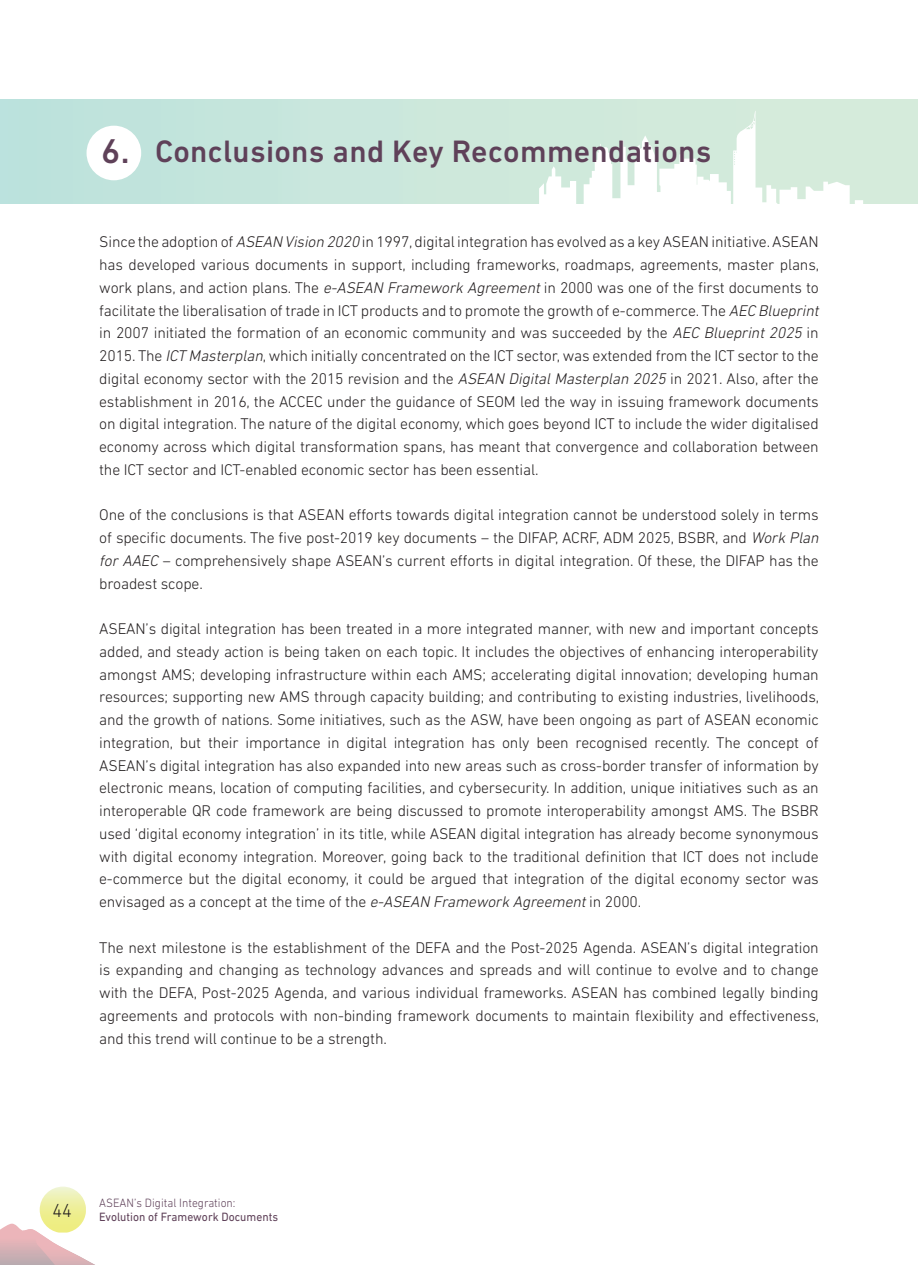
<style>
.page{position:relative;width:918px;height:1265px;background:#fff}
.page>*{position:absolute;margin:0;border:0;box-sizing:border-box;transform-origin:0 0}
.Chapter-OldPeop2{font:500 35px "DIN Next LT Pro";color:#5f4159}
.Chapter-OldPeop2-2{font:500 31.5px "DIN Next LT Pro";letter-spacing:.01em;color:#5f4159}
.t1{font:300 19.25px "DIN Next LT Pro";color:#231f20;scale:.95 1}
.Body_Text-OldPeop2nd{font:300 15.75px/22.8px "DIN Next LT Pro";letter-spacing:-.01em;color:#231f20}
.t2{font:12.25px "DIN Next LT Pro";color:#5f4159;scale:.95 1}
.t3{font:300 12.25px "DIN Next LT Pro";color:#5f4159;scale:.95 1}
.s1{font-style:italic}
</style>
<div class="page">
<div style="left:0;top:99px;width:918px;height:104px;background:linear-gradient(to right,#bee2dd,#d9ecdb)"></div>
<div style="left:87px;top:126px;width:54px;height:54px;background:#fff;border-radius:50%"></div>
<svg style="left:503px;top:111px;width:360px;height:93px"></svg>
<svg style="left:0;top:1187px;width:95px;height:78px"></svg>
<p class="Chapter-OldPeop2" style="left:101px;top:131px;width:30px">6.</p>
<p class="Chapter-OldPeop2-2" style="left:155px;top:133px;width:558px">Conclusions and Key Recommendations</p>
<p class="Body_Text-OldPeop2nd" style="left:99px;top:231px;width:724px">Since the adoption of <span class="s1">ASEAN Vision 2020</span> in 1997, digital integration has evolved as a key ASEAN initiative. ASEAN has developed various documents in support, including frameworks, roadmaps, agreements, master plans, work plans, and action plans. The <span class="s1">e-ASEAN Framework Agreement</span>in 2000 was one of the first documents to facilitate the liberalisation of trade in ICT products and to promote the growth of e-commerce. The <span class="s1">AEC Blueprint </span>in 2007 initiated the formation of an economic community and was succeeded by the <span class="s1">AEC Blueprint 2025</span> in 2015. The <span class="s1">ICT Masterplan</span>, which initially concentrated on the ICT sector, was extended from the ICT sector to the digital economy sector with the 2015 revision and the <span class="s1">ASEAN DigitalMasterplan 2025</span> in 2021. Also, after the establishment in 2016, the ACCEC under the guidance of SEOM led the way in issuing framework documents on digital integration. The nature of the digital economy, which goes beyond ICT to include the wider digitalised economy across which digital transformation spans, has meant that convergence and collaboration between the ICT sector and ICT-enabled economic sector has been essential.</p>
<p class="Body_Text-OldPeop2nd" style="left:99px;top:504px;width:724px">One of the conclusions is that ASEAN efforts towards digital integration cannot be understood solely in terms of specific documents. The five post-2019 key documents – the DIFAP, ACRF, ADM 2025, BSBR, and <span class="s1">Work Plan for AAEC</span> – comprehensively shape ASEAN’s current efforts in digital integration. Of these, the DIFAP has the broadest scope.</p>
<p class="Body_Text-OldPeop2nd" style="left:99px;top:617px;width:721px;text-align:justify">ASEAN’s digital integration has been treated in a more integrated manner, with new and important concepts added, and steady action is being taken on each topic. It includes the objectives of enhancing interoperability amongst AMS; developing infrastructure within each AMS; accelerating digital innovation; developing human resources; supporting new AMS through capacity building; and contributing to existing industries, livelihoods, and the growth of nations. Some initiatives, such as the ASW, have been ongoing as part of ASEAN economic integration, but their importance in digital integration has only been recognised recently. The concept of ASEAN’s digital integration has also expanded into new areas such as cross-border transfer of information by electronic means, location of computing facilities, and cybersecurity. In addition, unique initiatives such as an interoperable QR code framework are being discussed to promote interoperability amongst AMS. The BSBR used ‘digital economy integration’ in its title, while ASEAN digital integration has already become synonymous with digital economy integration. Moreover, going back to the traditional definition that ICT does not include e-commerce but the digital economy, it could be argued that integration of the digital economy sector was envisaged as a concept at the time of the <span class="s1">e-ASEAN Framework Agreement</span>in 2000.</p>
<p class="Body_Text-OldPeop2nd" style="left:99px;top:936px;width:721px;text-align:justify">The next milestone is the establishment of the DEFA and the Post-2025 Agenda. ASEAN’s digital integration is expanding and changing as technology advances and spreads and will continue to evolve and to change with the DEFA, Post-2025 Agenda, and various individual frameworks. ASEAN has combined legally binding agreements and protocols with non-binding framework documents to maintain flexibility and effectiveness, and this trend will continue to be a strength.</p>
<p class="t1" style="left:52px;top:1199px;width:22px">44</p>
<p class="t3" style="left:99px;top:1196px;width:145px">ASEAN’s Digital Integration:</p>
<p class="t2" style="left:99px;top:1210px;width:190px">Evolution of Framework Documents</p>
</div>
